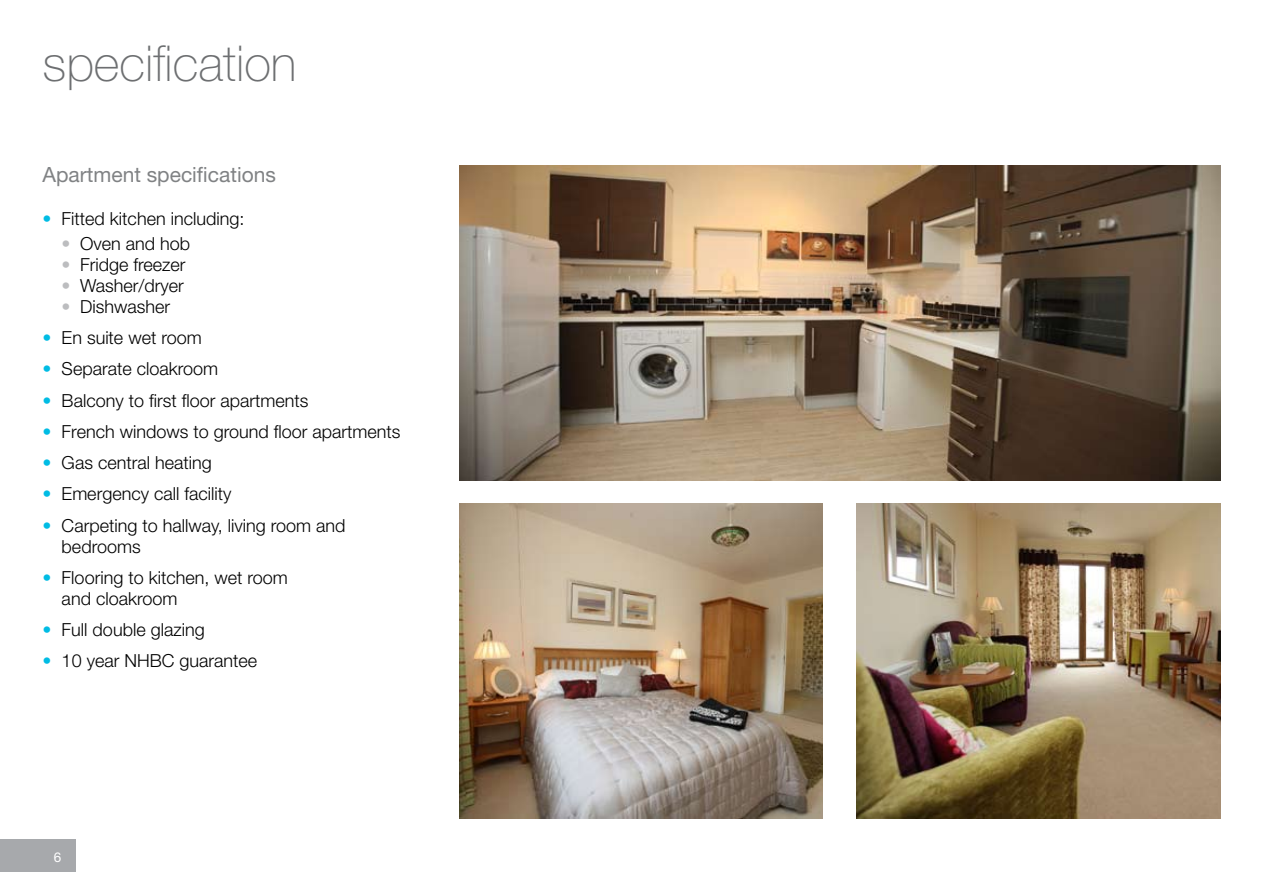
<style>
.page{position:relative;width:1263px;height:893px;background:#fff}
.page>*{position:absolute;margin:0;border:0;box-sizing:border-box;transform-origin:0 0}
.t1{font:100 49.5px "Helvetica Neue";color:#6d6f71}
.t2{font:21px "Helvetica Neue";color:#808284}
.t3{font:300 18px/21px "Helvetica Neue";color:#000}
.s1{color:#00bce4}
.s2{color:#bcbdbf}
</style>
<div class="page">
<div style="left:0;top:839px;width:76px;height:33px;background:#a7a9ac"></div>
<img style="left:459px;top:166px;width:761px;height:314px">
<img style="left:459px;top:504px;width:364px;height:314px">
<img style="left:857px;top:504px;width:363px;height:315px">
<h1 class="t1" style="left:43px;top:36px;width:256px">specification</h1>
<p class="t2" style="left:43px;top:162px;width:235px">Apartment specifications</p>
<p class="t3" style="left:43px;top:207px;width:203px"><span class="s1">•</span> Fitted kitchen including:</p>
<p class="t3" style="left:62px;top:233px;width:130px"><span class="s2">•</span> Oven and hob</p>
<p class="t3" style="left:62px;top:254px;width:125px"><span class="s2">•</span> Fridge freezer</p>
<p class="t3" style="left:62px;top:275px;width:124px"><span class="s2">•</span> Washer/dryer</p>
<p class="t3" style="left:62px;top:296px;width:110px"><span class="s2">•</span> Dishwasher</p>
<p class="t3" style="left:43px;top:327px;width:161px"><span class="s1">•</span> En suite wet room</p>
<p class="t3" style="left:43px;top:358px;width:177px"><span class="s1">•</span> Separate cloakroom</p>
<p class="t3" style="left:43px;top:389px;width:267px"><span class="s1">•</span> Balcony to first floor apartments</p>
<p class="t3" style="left:43px;top:421px;width:359px"><span class="s1">•</span> French windows to ground floor apartments</p>
<p class="t3" style="left:43px;top:452px;width:171px"><span class="s1">•</span> Gas central heating</p>
<p class="t3" style="left:43px;top:483px;width:190px"><span class="s1">•</span> Emergency call facility</p>
<p class="t3" style="left:62px;top:514px;width:285px;text-indent:-19px"><span class="s1">•</span> Carpeting to hallway, living room and bedrooms</p>
<p class="t3" style="left:62px;top:567px;width:228px;text-indent:-19px"><span class="s1">•</span> Flooring to kitchen, wet room and cloakroom</p>
<p class="t3" style="left:43px;top:619px;width:164px"><span class="s1">•</span> Full double glazing</p>
<p class="t3" style="left:43px;top:650px;width:216px"><span class="s1">•</span> 10 year NHBC guarantee</p>
</div>
